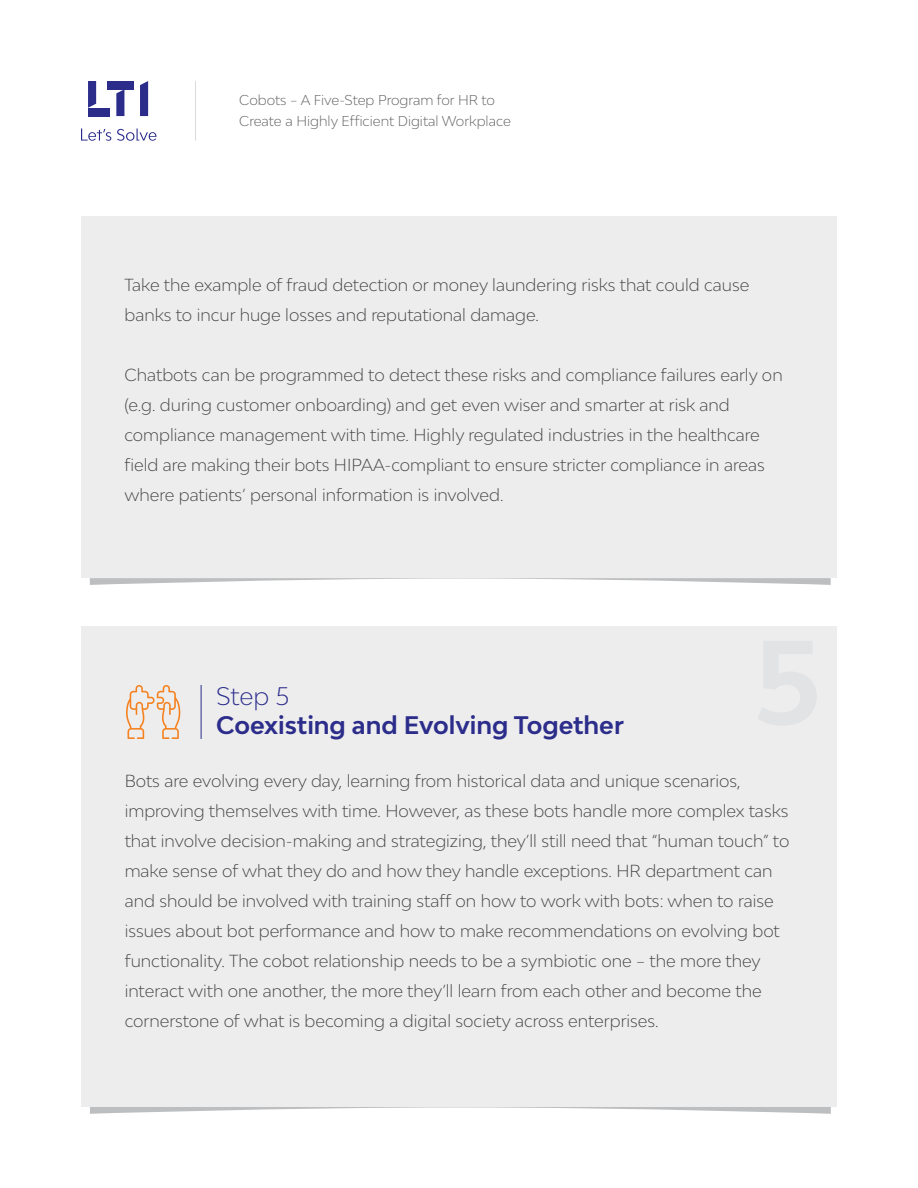
<style>
.page{position:relative;width:918px;height:1188px;background:#fff}
.page>*{position:absolute;margin:0;border:0;box-sizing:border-box;transform-origin:0 0}
.t1{font:700 24px "Bw Modelica";color:#2c2d8b}
.t2{font:300 24px "Bw Modelica";color:#2c2d8b}
.t3{font:300 16.5px/30px "Bw Modelica";color:#414042}
.t4{font:300 13.5px/21px "Bw Modelica";color:#5c5c5c}
</style>
<div class="page">
<div style="left:81px;top:217px;width:756px;height:361px;background:#ededee"></div>
<svg style="left:90px;top:578px;width:741px;height:7px"></svg>
<div style="left:81px;top:626px;width:756px;height:481px;background:#ededee"></div>
<hr style="left:201px;top:685px;width:1px;height:54px;background:#2c2d8b">
<svg style="left:126px;top:685px;width:54px;height:54px"></svg>
<svg style="left:90px;top:1107px;width:741px;height:7px"></svg>
<hr style="left:195px;top:81px;width:1px;height:60px;background:#000">
<svg style="left:88px;top:81px;width:8px;height:27px"></svg>
<div style="left:88px;top:108px;width:21px;height:8px;background:#2c2d8b"></div>
<div style="left:107px;top:81px;width:26px;height:8px;background:#2c2d8b"></div>
<svg style="left:116px;top:89px;width:8px;height:27px"></svg>
<svg style="left:140px;top:81px;width:8px;height:35px"></svg>
<svg style="left:81px;top:129px;width:75px;height:12px"></svg>
<p class="t4" style="left:239px;top:89px;width:273px">Cobots – A Five-Step Program for HR to<br>Create a Highly Efficient Digital Workplace</p>
<p class="t3" style="left:124px;top:269px;width:627px">Take the example of fraud detection or money laundering risks that could cause banks to incur huge losses and reputational damage.</p>
<p class="t3" style="left:124px;top:359px;width:660px">Chatbots can be programmed to detect these risks and compliance failures early on (e.g. during customer onboarding) and get even wiser and smarter at risk and compliance management with time. Highly regulated industries in the healthcare field are making their bots HIPAA-compliant to ensure stricter compliance in areas where patients’ personal information is involved.</p>
<h1 class="t2" style="left:216px;top:681px;width:75px">Step 5</h1>
<h1 class="t1" style="left:216px;top:710px;width:409px">Coexisting and Evolving Together</h1>
<p class="t3" style="left:125px;top:766px;width:666px">Bots are evolving every day, learning from historical data and unique scenarios, improving themselves with time. However, as these bots handle more complex tasks that involve decision-making and strategizing, they’ll still need that “human touch” to make sense of what they do and how they handle exceptions. HR department can and should be involved with training staff on how to work with bots: when to raise issues about bot performance and how to make recommendations on evolving bot functionality. The cobot relationship needs to be a symbiotic one – the more they interact with one another, the more they’ll learn from each other and become the cornerstone of what is becoming a digital society across enterprises.</p>
</div>
